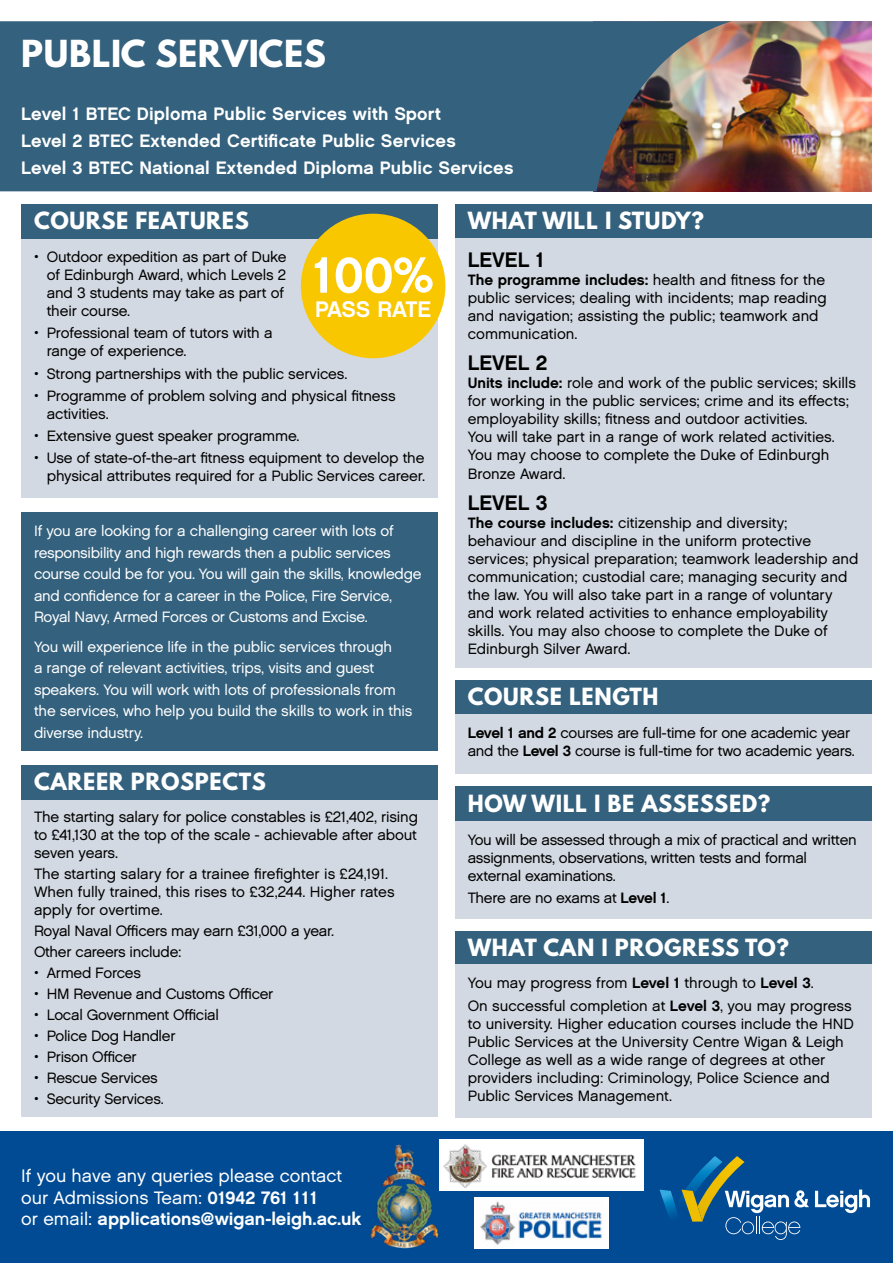
<style>
.page{position:relative;width:893px;height:1263px;background:#fff}
.page>*{position:absolute;margin:0;border:0;box-sizing:border-box;transform-origin:0 0}
.t1{font:51px "Chalet New York Nineteen Sixty";color:#fff}
.t2{font:700 33px "League Spartan";letter-spacing:.02em;color:#fff}
.t3{font:22.5px "Chalet New York Nineteen Sixty";letter-spacing:-.02em;color:#fff}
.t4{font:700 21px "League Spartan";letter-spacing:.03em;color:#fff}
.t5{font:21px "Chalet New York Nineteen Sixty";color:#000}
.t6{font:18px/27px "Chalet New York Nineteen Sixty";letter-spacing:.01em;color:#fff}
.t7{font:18px/21.6px "Chalet London Nineteen Sixty";color:#fff}
.t8{font:15px/18px "Chalet London Nineteen Sixty";letter-spacing:-.005em;color:#000}
.t9{font:15px/21.5px "Chalet London Nineteen Sixty";letter-spacing:-.015em;color:#fff}
.s1{font-family:"Chalet New York Nineteen Sixty"}
.s2{font-family:"Chalet London Nineteen Sixty"}
</style>
<div class="page">
<img style="left:731px;top:21px;width:141px;height:170px">
<svg style="left:0;top:21px;width:731px;height:170px;background:#3e6278"></svg>
<div style="left:21px;top:798px;width:417px;height:319px;background:#d3d9e2"></div>
<div style="left:21px;top:765px;width:417px;height:34px;background:#34617d"></div>
<div style="left:455px;top:931px;width:417px;height:34px;background:#34617d"></div>
<div style="left:455px;top:964px;width:417px;height:153px;background:#d3d9e2"></div>
<div style="left:21px;top:512px;width:417px;height:238px;background:#34617d"></div>
<div style="left:455px;top:204px;width:417px;height:34px;background:#34617d"></div>
<div style="left:455px;top:238px;width:417px;height:430px;background:#d3d9e2"></div>
<div style="left:455px;top:680px;width:417px;height:34px;background:#34617d"></div>
<div style="left:455px;top:714px;width:417px;height:60px;background:#d3d9e2"></div>
<div style="left:455px;top:821px;width:417px;height:97px;background:#d3d9e2"></div>
<div style="left:455px;top:787px;width:417px;height:34px;background:#34617d"></div>
<div style="left:21px;top:238px;width:417px;height:259px;background:#d3d9e2"></div>
<div style="left:21px;top:204px;width:417px;height:34px;background:#34617d"></div>
<div style="left:301px;top:214px;width:144px;height:144px;background:#f9c700;border-radius:50%"></div>
<div style="left:0;top:1131px;width:893px;height:132px;background:#004b93"></div>
<svg style="left:815px;top:1189px;width:55px;height:24px"></svg>
<svg style="left:659px;top:1156px;width:150px;height:84px"></svg>
<img style="left:446px;top:1140px;width:197px;height:51px">
<img style="left:474px;top:1197px;width:134px;height:51px">
<img style="left:370px;top:1139px;width:76px;height:110px">
<h2 class="t2" style="left:21px;top:28px;width:306px">PUBLIC SERVICES</h2>
<p class="t6" style="left:21px;top:100px;width:494px">Level 1 BTEC Diploma Public Services with Sport<br>Level 2 BTEC Extended Certificate Public Services<br>Level 3 BTEC National Extended Diploma Public Services</p>
<h3 class="t4" style="left:34px;top:204px;width:216px">COURSE FEATURES</h3>
<p class="t8" style="left:47px;top:248px;width:241px;text-indent:-13px">• Outdoor expedition as part of Duke of Edinburgh Award, which Levels 2 and 3 students may take as part of their course.</p>
<p class="t8" style="left:47px;top:324px;width:227px;text-indent:-13px">• Professional team of tutors with a range of experience.</p>
<p class="t8" style="left:34px;top:364px;width:315px">• Strong partnerships with the public services.</p>
<p class="t8" style="left:47px;top:387px;width:350px;text-indent:-13px">• Programme of problem solving and physical fitness activities.</p>
<p class="t8" style="left:34px;top:427px;width:267px">• Extensive guest speaker programme.</p>
<p class="t8" style="left:34px;top:449px;width:393px;text-align:right">• Use of state-of-the-art fitness equipment to develop the physical attributes required for a Public Services career.</p>
<h1 class="t1" style="left:312px;top:243px;width:123px">100%</h1>
<h3 class="t3" style="left:315px;top:295px;width:117px">PASS RATE</h3>
<p class="t9" style="left:34px;top:520px;width:389px">If you are looking for a challenging career with lots of responsibility and high rewards then a public services course could be for you. You will gain the skills, knowledge and confidence for a career in the Police, Fire Service, Royal Navy, Armed Forces or Customs and Excise.</p>
<p class="t9" style="left:34px;top:636px;width:380px">You will experience life in the public services through<br>a range of relevant activities, trips, visits and guest speakers. You will work with lots of professionals from the services, who help you build the skills to work in this diverse industry.</p>
<h3 class="t4" style="left:34px;top:765px;width:234px">CAREER PROSPECTS</h3>
<p class="t8" style="left:34px;top:808px;width:385px;text-align:justify">The starting salary for police constables is £21,402, rising to £41,130 at the top of the scale - achievable after about seven years.</p>
<p class="t8" style="left:34px;top:865px;width:362px">The starting salary for a trainee firefighter is £24,191.<br>When fully trained, this rises to £32,244. Higher rates apply for overtime.</p>
<p class="t8" style="left:34px;top:920px;width:302px;line-height:21px">Royal Naval Officers may earn £31,000 a year.<br>Other careers include:</p>
<p class="t8" style="left:34px;top:964px;width:108px">• Armed Forces</p>
<p class="t8" style="left:34px;top:985px;width:241px">• HM Revenue and Customs Officer</p>
<p class="t8" style="left:34px;top:1006px;width:186px">• Local Government Official</p>
<p class="t8" style="left:34px;top:1027px;width:143px">• Police Dog Handler</p>
<p class="t8" style="left:34px;top:1048px;width:104px">• Prison Officer</p>
<p class="t8" style="left:34px;top:1069px;width:125px">• Rescue Services</p>
<p class="t8" style="left:34px;top:1090px;width:131px">• Security Services.</p>
<p class="t7" style="left:21px;top:1165px;width:322px">If you have any queries please contact our Admissions Team: <span class="s1">01942 761 111</span></p>
<p class="t6" style="left:21px;top:1205px;width:342px"><span class="s2">or email:</span> applications@wigan-leigh.ac.uk</p>
<h3 class="t4" style="left:468px;top:204px;width:238px">WHAT WILL I STUDY?</h3>
<h3 class="t5" style="left:468px;top:246px;width:78px">LEVEL 1</h3>
<p class="t8" style="left:468px;top:270px;width:360px"><span class="s1">The programme includes:</span> health and fitness for the public services; dealing with incidents; map reading and navigation; assisting the public; teamwork and communication.</p>
<h3 class="t5" style="left:468px;top:349px;width:81px">LEVEL 2</h3>
<p class="t8" style="left:468px;top:373px;width:390px"><span class="s1">Units include:</span> role and work of the public services; skills for working in the public services; crime and its effects; employability skills; fitness and outdoor activities.<br>You will take part in a range of work related activities.<br>You may choose to complete the Duke of Edinburgh</p>
<p class="t8" style="left:468px;top:465px;width:99px">Bronze Award.</p>
<h3 class="t5" style="left:468px;top:490px;width:81px">LEVEL 3</h3>
<p class="t8" style="left:468px;top:514px;width:392px"><span class="s1">The course includes:</span> citizenship and diversity; behaviour and discipline in the uniform protective services; physical preparation; teamwork leadership and communication; custodial care; managing security and the law. You will also take part in a range of voluntary and work related activities to enhance employability skills. You may also choose to complete the Duke of Edinburgh Silver Award.</p>
<h3 class="t4" style="left:468px;top:680px;width:192px">COURSE LENGTH</h3>
<p class="t8" style="left:468px;top:724px;width:389px"><span class="s1">Level 1 and 2</span> courses are full-time for one academic year and the <span class="s1">Level 3</span> course is full-time for two academic years.</p>
<h3 class="t4" style="left:468px;top:787px;width:304px">HOW WILL I BE ASSESSED?</h3>
<p class="t8" style="left:468px;top:830px;width:390px">You will be assessed through a mix of practical and written assignments, observations, written tests and formal external examinations.</p>
<p class="t8" style="left:468px;top:889px;width:203px">There are no exams at <span class="s1">Level 1</span>.</p>
<h3 class="t4" style="left:468px;top:931px;width:323px">WHAT CAN I PROGRESS TO?</h3>
<p class="t8" style="left:468px;top:972px;width:385px;line-height:22.2px">You may progress from <span class="s1">Level 1</span> through to <span class="s1">Level 3</span>.<br>On successful completion at <span class="s1">Level 3</span>, you may progress</p>
<p class="t8" style="left:468px;top:1014px;width:388px">to university. Higher education courses include the HND Public Services at the University Centre Wigan &amp; Leigh College as well as a wide range of degrees at other providers including: Criminology, Police Science and Public Services Management.</p>
</div>
